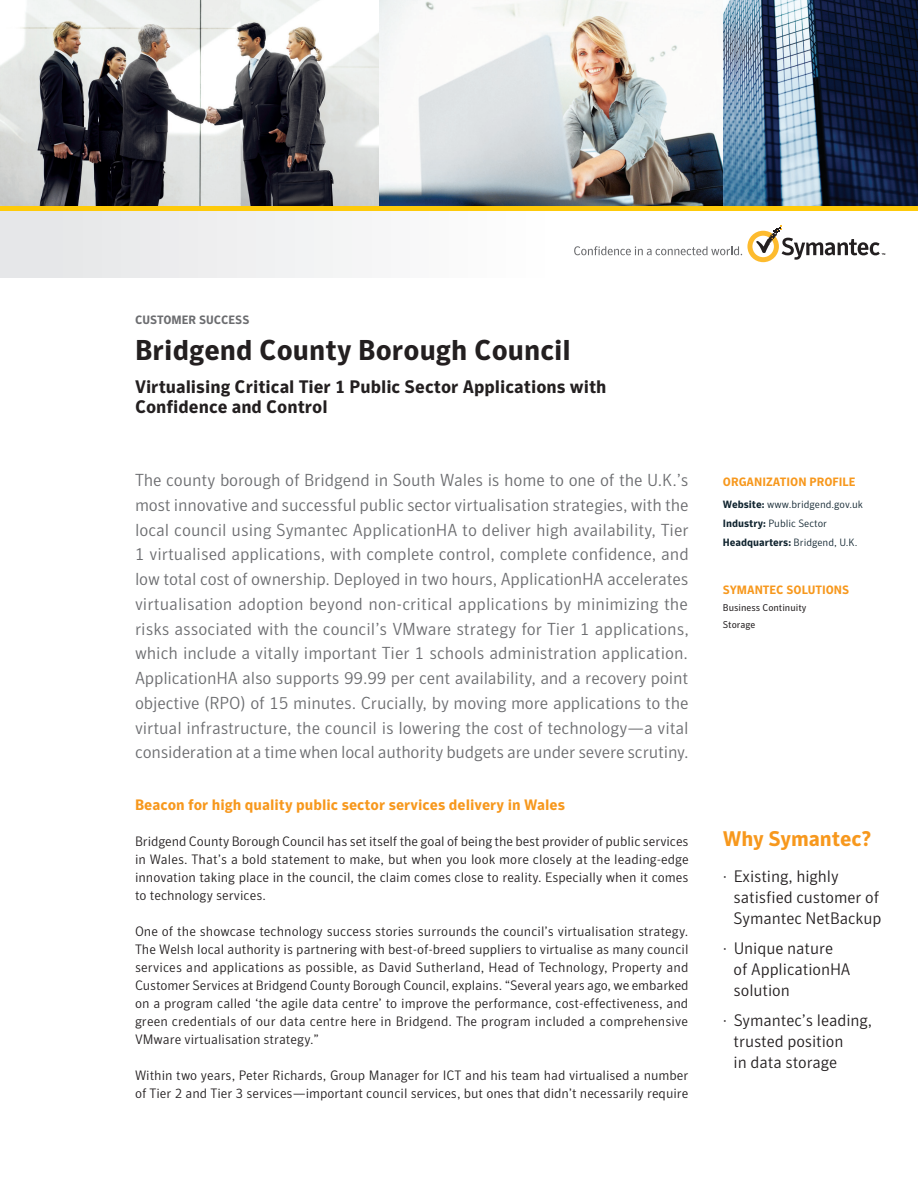
<style>
.page{position:relative;width:918px;height:1188px;background:#fff}
.page>*{position:absolute;margin:0;border:0;box-sizing:border-box;transform-origin:0 0}
.t1{font:700 28.5px "Symantec Sans";color:#231f20}
.Why_Symantec_-_Heade{font:700 21px "Symantec Sans";letter-spacing:-.005em;color:#f7981d}
.Title_Subhead{font:700 18px/19.8px "Symantec Sans";color:#231f20}
.Summary{font:300 17.25px/24.8px "Symantec Sans";letter-spacing:-.01em;color:#6c6d70;text-align:justify}
.Why_Symantec_-_Bulle{font:300 16.5px/21px "Symantec Sans";letter-spacing:-.005em;color:#231f20}
.Subhead{font:700 15px "Symantec Sans";color:#f7981d}
.Body_Copy{font:300 13.5px/18px "Symantec Sans";color:#231f20;text-align:justify}
.Profile_Header{font:700 12px "Symantec Sans";color:#f7981d}
._0a_Brow_-_left{font:700 12px "Symantec Sans";color:#6c6d70}
._6b_Profile_-_copy{font:300 10.5px "Symantec Sans";color:#112530}
._6b_Profile_-_copy-2{font:700 10.5px "Symantec Sans";color:#112530}
.Profile_Copy{font:9.75px "Symantec Sans";color:#231f20}
.s1{font-weight:700}
.s2{font-weight:300}
</style>
<div class="page">
<div style="left:0;top:210px;width:918px;height:68px;background:linear-gradient(to right,#e8e9ea,#fff)"></div>
<img style="left:0;top:0;width:918px;height:206px">
<hr style="left:0;top:206px;width:918px;height:4px;background:#feca0a">
<svg style="left:574px;top:226px;width:311px;height:36px"></svg>
<p class="_0a_Brow_-_left" style="left:135px;top:313px;width:116px">CUSTOMER SUCCESS</p>
<p class="t1" style="left:135px;top:333px;width:438px">Bridgend County Borough Council</p>
<p class="Title_Subhead" style="left:135px;top:377px;width:473px">Virtualising Critical Tier 1 Public Sector Applications with<br>Confidence and Control</p>
<p class="Summary" style="left:135px;top:468px;width:555px">The county borough of Bridgend in South Wales is home to one of the U.K.’s most innovative and successful public sector virtualisation strategies, with the local council using Symantec ApplicationHA to deliver high availability, Tier 1 virtualised applications, with complete control, complete confidence, and low total cost of ownership. Deployed in two hours, ApplicationHA accelerates virtualisation adoption beyond non-critical applications by minimizing the risks associated with the council’s VMware strategy for Tier 1 applications, which include a vitally important Tier 1 schools administration application.<br>ApplicationHA also supports 99.99 per cent availability, and a recovery point objective (RPO) of 15 minutes. Crucially, by moving more applications to the virtual infrastructure, the council is lowering the cost of technology—a vital consideration at a time when local authority budgets are under severe scrutiny.</p>
<p class="Subhead" style="left:135px;top:796px;width:432px">Beacon for high quality public sector services delivery in Wales</p>
<p class="Body_Copy" style="left:135px;top:832px;width:555px">Bridgend County Borough Council has set itself the goal of being the best provider of public services in Wales. That’s a bold statement to make, but when you look more closely at the leading-edge innovation taking place in the council, the claim comes close to reality. Especially when it comes to technology services.</p>
<p class="Body_Copy" style="left:135px;top:922px;width:555px">One of the showcase technology success stories surrounds the council’s virtualisation strategy.<br>The Welsh local authority is partnering with best-of-breed suppliers to virtualise as many council services and applications as possible, as David Sutherland, Head of Technology, Property and Customer Services at Bridgend County Borough Council, explains. “Several years ago, we embarked on a program called ‘the agile data centre’ to improve the performance, cost-effectiveness, and green credentials of our data centre here in Bridgend. The program included a comprehensive VMware virtualisation strategy.”</p>
<p class="Body_Copy" style="left:135px;top:1066px;width:555px">Within two years, Peter Richards, Group Manager for ICT and his team had virtualised a number of Tier 2 and Tier 3 services—important council services, but ones that didn’t necessarily require</p>
<p class="Profile_Header" style="left:723px;top:475px;width:134px">ORGANIZATION PROFILE</p>
<p class="_6b_Profile_-_copy" style="left:723px;top:499px;width:142px"><span class="s1">Website:</span> www.bridgend.gov.uk</p>
<p class="_6b_Profile_-_copy" style="left:723px;top:518px;width:106px"><span class="s1">Industry:</span> Public Sector</p>
<p class="_6b_Profile_-_copy-2" style="left:723px;top:536px;width:136px">Headquarters: <span class="s2">Bridgend, U.K.</span></p>
<p class="Profile_Header" style="left:723px;top:583px;width:128px">SYMANTEC SOLUTIONS</p>
<p class="Profile_Copy" style="left:723px;top:602px;width:85px">Business Continuity</p>
<p class="Profile_Copy" style="left:723px;top:619px;width:34px">Storage</p>
<p class="Why_Symantec_-_Heade" style="left:723px;top:826px;width:150px">Why Symantec?</p>
<p class="Why_Symantec_-_Bulle" style="left:734px;top:866px;width:149px;text-indent:-11px">· Existing, highly satisfied customer of<br>Symantec NetBackup</p>
<p class="Why_Symantec_-_Bulle" style="left:734px;top:938px;width:118px;text-indent:-11px">· Unique nature of ApplicationHA solution</p>
<p class="Why_Symantec_-_Bulle" style="left:734px;top:1010px;width:140px;text-indent:-11px">· Symantec’s leading, trusted position<br>in data storage</p>
</div>
